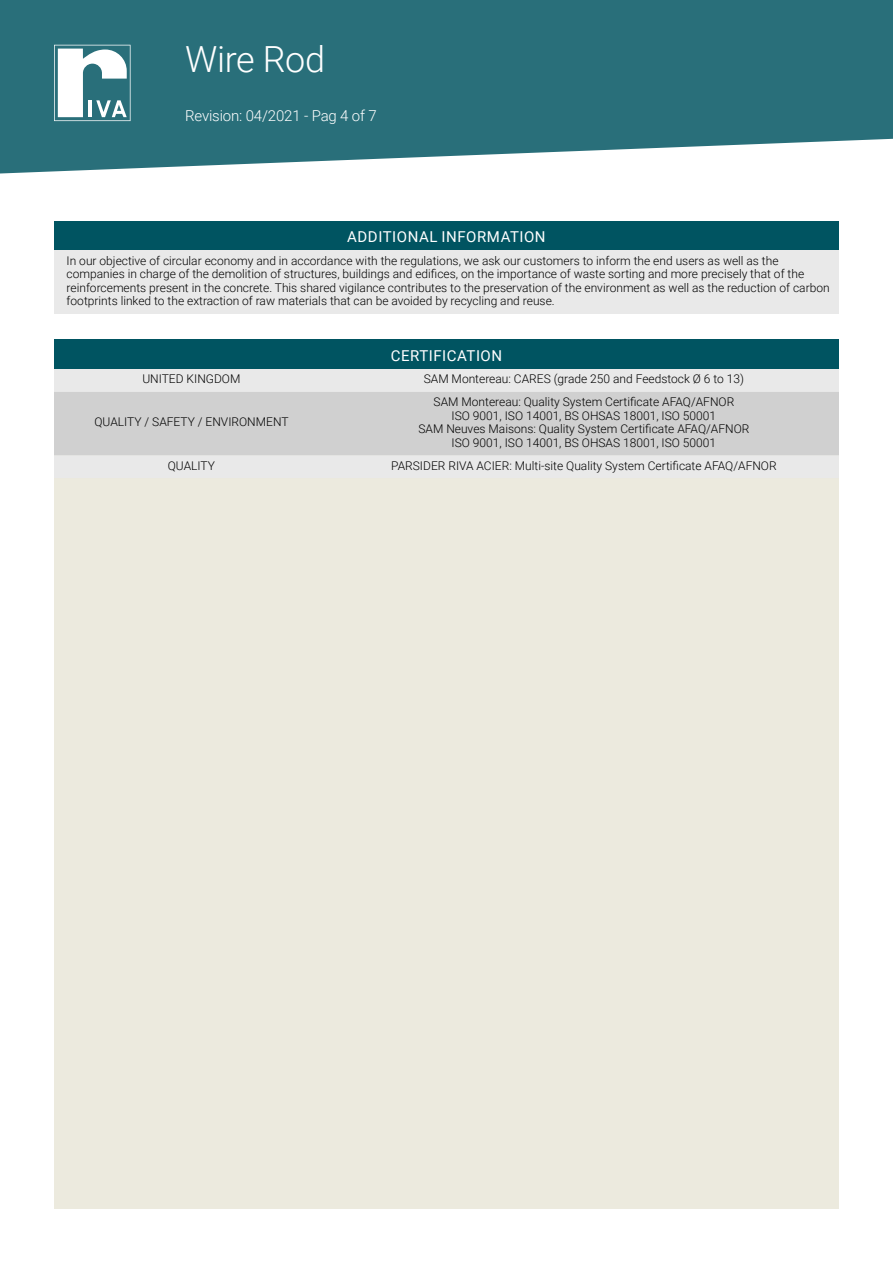
<style>
.page{position:relative;width:893px;height:1263px;background:#fff}
.page>*{position:absolute;margin:0;border:0;box-sizing:border-box;transform-origin:0 0}
.t1{font:300 36px "Roboto";letter-spacing:-.01em;color:#fff}
.t2{font:15px "Roboto";letter-spacing:.035em;color:#fff}
.t3{font:300 15px "Roboto";letter-spacing:-.01em;color:#fff}
.t4{font:300 12px/13.5px "Roboto";color:#000}
</style>
<div class="page">
<svg style="left:0;top:0;width:893px;height:173px;background:#3e7d87"></svg>
<svg style="left:54px;top:45px;width:77px;height:76px"></svg>
<div style="left:54px;top:442px;width:785px;height:767px;background:#eceade"></div>
<div style="left:54px;top:221px;width:785px;height:30px;background:#005461"></div>
<div style="left:54px;top:251px;width:785px;height:63px;background:#e9e9e9"></div>
<div style="left:54px;top:339px;width:785px;height:30px;background:#005461"></div>
<div style="left:54px;top:369px;width:785px;height:109px;background:#e9e9e9"></div>
<div style="left:54px;top:392px;width:785px;height:63px;background:#d0d0d0"></div>
<h1 class="t1" style="left:185px;top:34px;width:141px">Wire Rod</h1>
<p class="t3" style="left:185px;top:105px;width:193px">Revision: 04/2021 - Pag 4 of 7</p>
<p class="t2" style="left:347px;top:226px;width:200px">ADDITIONAL INFORMATION</p>
<p class="t4" style="left:67px;top:253px;width:765px">In our objective of circular economy and in accordance with the regulations, we ask our customers to inform the end users as well as the companies in charge of the demolition of structures, buildings and edifices, on the importance of waste sorting and more precisely that of the reinforcements present in the concrete. This shared vigilance contributes to the preservation of the environment as well as the reduction of carbon footprints linked to the extraction of raw materials that can be avoided by recycling and reuse.</p>
<p class="t2" style="left:391px;top:345px;width:113px">CERTIFICATION</p>
<p class="t4" style="left:142px;top:372px;width:100px">UNITED KINGDOM</p>
<p class="t4" style="left:424px;top:372px;width:322px">SAM Montereau: CARES (grade 250 and Feedstock Ø 6 to 13)</p>
<p class="t4" style="left:95px;top:415px;width:196px">QUALITY / SAFETY / ENVIRONMENT</p>
<p class="t4" style="left:418px;top:395px;width:332px;text-align:center">SAM Montereau: Quality System Certificate AFAQ/AFNOR<br>ISO 9001, ISO 14001, BS OHSAS 18001, ISO 50001<br>SAM Neuves Maisons: Quality System Certificate AFAQ/AFNOR ISO 9001, ISO 14001, BS OHSAS 18001, ISO 50001</p>
<p class="t4" style="left:168px;top:458px;width:49px">QUALITY</p>
<p class="t4" style="left:391px;top:458px;width:387px">PARSIDER RIVA ACIER: Multi-site Quality System Certificate AFAQ/AFNOR</p>
</div>
